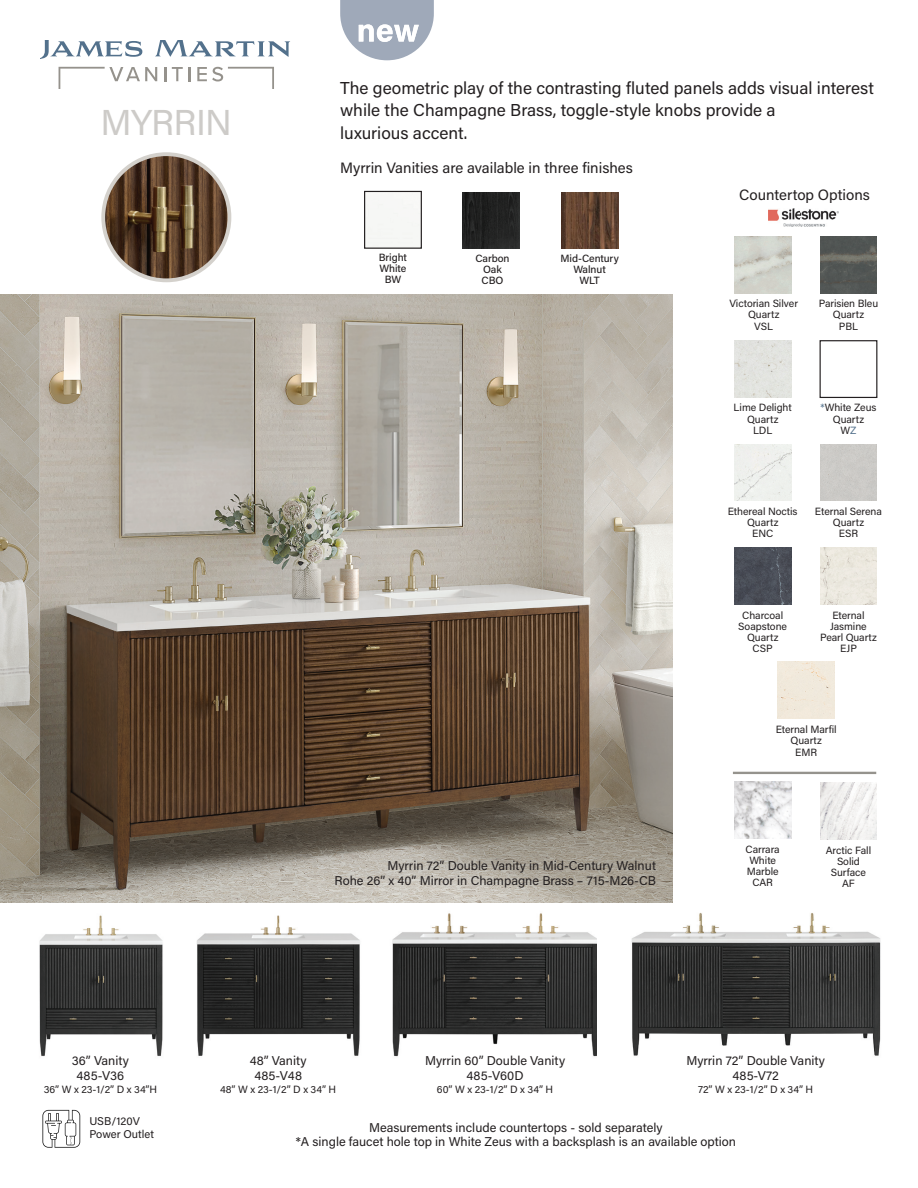
<style>
.page{position:relative;width:918px;height:1188px;background:#fff}
.page>*{position:absolute;margin:0;border:0;box-sizing:border-box;transform-origin:0 0}
.t1{font:36px "Acumin Pro";letter-spacing:-.02em;color:#cdcbc8}
.t2{font:17.25px/22.5px "Acumin Pro";color:#231f20}
.t3{font:15px "Acumin Pro";color:#231f20}
.t4{font:12.75px/15px "Acumin Pro";color:#231f20;text-align:center}
.t5{font:11.25px/13.5px "Acumin Pro";color:#231f20}
.t6{font:10.5px/11.2px "Acumin Pro";letter-spacing:-.005em;color:#231f20;text-align:center}
.t7{font:500 10.5px/11.2px "Acumin Pro";letter-spacing:-.005em;color:#231f20;text-align:center}
.s1{color:#52708b}
</style>
<div class="page">
<svg style="left:42px;top:1110px;width:38px;height:38px"></svg>
<div style="left:778px;top:662px;width:57px;height:57px;background:#f1e9db"></div>
<hr style="left:733px;top:772px;width:143px;height:2px;background:#95938d">
<img style="left:820px;top:782px;width:57px;height:57px">
<img style="left:734px;top:782px;width:57px;height:57px">
<div style="left:734px;top:341px;width:57px;height:56px;background:#e2e3df"></div>
<div style="left:820px;top:340px;width:57px;height:58px;border:1px solid #231f20"></div>
<img style="left:820px;top:548px;width:57px;height:57px">
<img style="left:734px;top:548px;width:57px;height:57px">
<div style="left:820px;top:444px;width:57px;height:57px;background:#cbcac6"></div>
<img style="left:734px;top:444px;width:57px;height:57px">
<svg style="left:783px;top:211px;width:56px;height:16px"></svg>
<img style="left:769px;top:208px;width:69px;height:18px">
<img style="left:820px;top:236px;width:57px;height:57px">
<img style="left:734px;top:237px;width:57px;height:56px">
<svg style="left:340px;top:0;width:94px;height:60px"></svg>
<svg style="left:40px;top:40px;width:102px;height:19px"></svg>
<svg style="left:155px;top:40px;width:135px;height:17px"></svg>
<svg style="left:164px;top:67px;width:2px;height:14px"></svg>
<svg style="left:172px;top:67px;width:11px;height:14px"></svg>
<svg style="left:189px;top:67px;width:2px;height:14px"></svg>
<svg style="left:197px;top:67px;width:77px;height:22px"></svg>
<svg style="left:59px;top:67px;width:98px;height:22px"></svg>
<img style="left:631px;top:913px;width:250px;height:143px">
<img style="left:35px;top:902px;width:132px;height:155px">
<img style="left:186px;top:902px;width:179px;height:154px">
<img style="left:392px;top:913px;width:205px;height:144px">
<img style="left:463px;top:192px;width:57px;height:57px">
<div style="left:364px;top:191px;width:58px;height:58px;border:1px solid #231f20"></div>
<img style="left:561px;top:192px;width:57px;height:57px">
<img style="left:103px;top:154px;width:126px;height:126px;border-radius:50%">
<div style="left:101px;top:152px;width:130px;height:130px;border:4px solid #d4d1cc;border-radius:50%"></div>
<img style="left:0;top:295px;width:673px;height:607px">
<h1 class="t1" style="left:101px;top:107px;width:133px">MYRRIN</h1>
<h2 class="t2" style="left:340px;top:77px;width:535px">The geometric play of the contrasting fluted panels adds visual interest while the Champagne Brass, toggle-style knobs provide a<br>luxurious accent.</h2>
<h3 class="t3" style="left:340px;top:161px;width:294px">Myrrin Vanities are available in three finishes</h3>
<p class="t7" style="left:379px;top:252px;width:30px">Bright<br>White<br>BW</p>
<p class="t7" style="left:561px;top:253px;width:60px">Mid-Century<br>Walnut<br>WLT</p>
<p class="t7" style="left:475px;top:253px;width:36px">Carbon<br>Oak<br>CBO</p>
<p class="t4" style="left:335px;top:858px;width:323px;text-align:right">Myrrin 72” Double Vanity in Mid-Century Walnut<br>Rohe 26” x 40” Mirror in Champagne Brass – 715-M26-CB</p>
<h3 class="t3" style="left:739px;top:188px;width:132px">Countertop Options</h3>
<p class="t6" style="left:729px;top:298px;width:70px">Victorian Silver<br>Quartz<br>VSL</p>
<p class="t6" style="left:819px;top:298px;width:61px">Parisien Bleu<br>Quartz<br>PBL</p>
<p class="t6" style="left:734px;top:403px;width:60px">Lime Delight<br>Quartz<br>LDL</p>
<p class="t6" style="left:821px;top:403px;width:57px"><span class="s1">*</span>White Zeus<br>Quartz<br>W<span class="s1">Z</span></p>
<p class="t6" style="left:728px;top:506px;width:71px">Ethereal Noctis<br>Quartz<br>ENC</p>
<p class="t6" style="left:815px;top:506px;width:68px">Eternal Serena<br>Quartz<br>ESR</p>
<p class="t6" style="left:738px;top:610px;width:50px">Charcoal<br>Soapstone<br>Quartz<br>CSP</p>
<p class="t6" style="left:820px;top:610px;width:58px">Eternal<br>Jasmine<br>Pearl Quartz<br>EJP</p>
<p class="t6" style="left:776px;top:724px;width:63px">Eternal Marfil<br>Quartz<br>EMR</p>
<p class="t6" style="left:746px;top:844px;width:36px">Carrara<br>White<br>Marble<br>CAR</p>
<p class="t6" style="left:826px;top:845px;width:47px">Arctic Fall<br>Solid<br>Surface<br>AF</p>
<p class="t4" style="left:72px;top:1054px;width:59px">36” Vanity<br>485-V36</p>
<p class="t6" style="left:44px;top:1084px;width:115px">36” W x 23-1/2” D x 34”H</p>
<p class="t5" style="left:89px;top:1115px;width:66px">USB/120V<br>Power Outlet</p>
<p class="t4" style="left:250px;top:1054px;width:59px">48” Vanity<br>485-V48</p>
<p class="t6" style="left:220px;top:1084px;width:118px">48” W x 23-1/2” D x 34” H</p>
<p class="t4" style="left:425px;top:1054px;width:142px">Myrrin 60” Double Vanity<br>485-V60D</p>
<p class="t6" style="left:437px;top:1084px;width:118px">60” W x 23-1/2” D x 34” H</p>
<p class="t4" style="left:686px;top:1054px;width:140px">Myrrin 72” Double Vanity<br>485-V72</p>
<p class="t6" style="left:698px;top:1084px;width:117px">72” W x 23-1/2” D x 34” H</p>
<p class="t4" style="left:296px;top:1121px;width:442px;line-height:14.2px">Measurements include countertops - sold separately<br>*A single faucet hole top in White Zeus with a backsplash is an available option</p>
</div>
